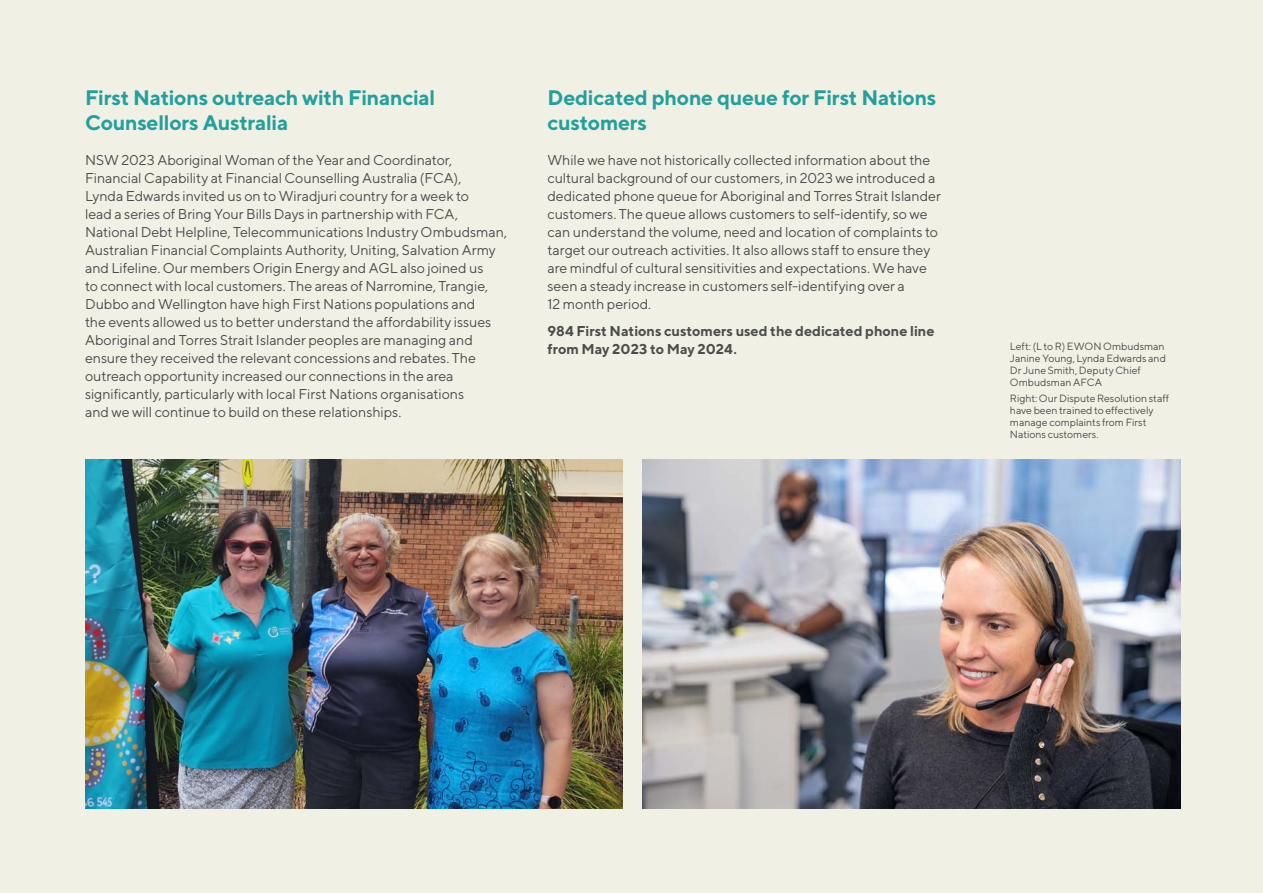
<style>
.page{position:relative;width:1263px;height:893px;background:#f0f0e5}
.page>*{position:absolute;margin:0;border:0;box-sizing:border-box;transform-origin:0 0}
.Body_text_9_11_left{font:700 21px/25.2px "TT Norms";letter-spacing:-.015em;color:#22a09c}
.Body_text_9_11_left-2{font:14.25px/18px "TT Norms";letter-spacing:-.005em;color:#4b4c4d}
.Body_text_9_11_left-3{font:700 14.25px/18px "TT Norms";color:#4b4c4d}
.Circ_book_8_5_9pt_left{font:10.5px/12px "TT Norms";letter-spacing:-.005em;color:#4b4c4d}
</style>
<div class="page">
<img style="left:85px;top:459px;width:538px;height:349px">
<img style="left:642px;top:459px;width:538px;height:349px">
<p class="Body_text_9_11_left" style="left:85px;top:85px;width:352px">First Nations outreach with Financial<br>Counsellors Australia</p>
<p class="Body_text_9_11_left-2" style="left:85px;top:151px;width:423px">NSW 2023 Aboriginal Woman of the Year and Coordinator, Financial Capability at Financial Counselling Australia (FCA),<br>Lynda Edwards invited us on to Wiradjuri country for a week to<br>lead a series of Bring Your Bills Days in partnership with FCA, National Debt Helpline, Telecommunications Industry Ombudsman, Australian Financial Complaints Authority, Uniting, Salvation Army and Lifeline. Our members Origin Energy and AGL also joined us<br>to connect with local customers. The areas of Narromine, Trangie, Dubbo and Wellington have high First Nations populations and<br>the events allowed us to better understand the affordability issues Aboriginal and Torres Strait Islander peoples are managing and ensure they received the relevant concessions and rebates. The outreach opportunity increased our connections in the area significantly, particularly with local First Nations organisations<br>and we will continue to build on these relationships.</p>
<p class="Body_text_9_11_left" style="left:547px;top:85px;width:390px">Dedicated phone queue for First Nations customers</p>
<p class="Body_text_9_11_left-2" style="left:547px;top:151px;width:395px">While we have not historically collected information about the cultural background of our customers, in 2023 we introduced a dedicated phone queue for Aboriginal and Torres Strait Islander customers. The queue allows customers to self-identify, so we can understand the volume, need and location of complaints to target our outreach activities. It also allows staff to ensure they are mindful of cultural sensitivities and expectations. We have seen a steady increase in customers self-identifying over a<br>12 month period.</p>
<p class="Body_text_9_11_left-3" style="left:547px;top:322px;width:388px">984 First Nations customers used the dedicated phone line from May 2023 to May 2024.</p>
<p class="Circ_book_8_5_9pt_left" style="left:1010px;top:340px;width:157px">Left: (L to R) EWON Ombudsman<br>Janine Young, Lynda Edwards and<br>Dr June Smith, Deputy Chief<br>Ombudsman AFCA</p>
<p class="Circ_book_8_5_9pt_left" style="left:1010px;top:392px;width:161px">Right: Our Dispute Resolution staff have been trained to effectively manage complaints from First<br>Nations customers.</p>
</div>
